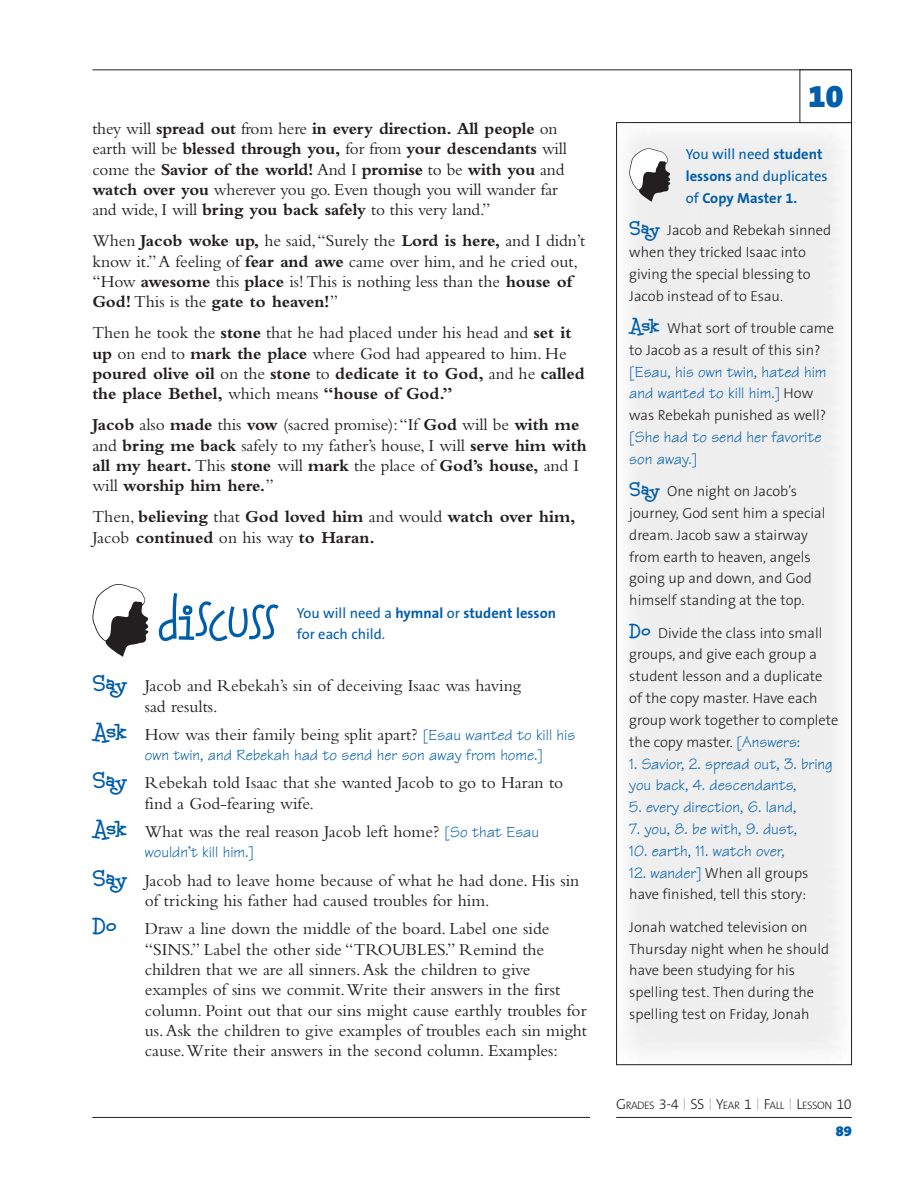
<style>
.page{position:relative;width:918px;height:1188px;background:#fff}
.page>*{position:absolute;margin:0;border:0;box-sizing:border-box;transform-origin:0 0}
.t1{font:900 31.95px "The Sans B9";color:#005daa}
.t2{font:17.4px/20.4px "Bembo";color:#231f20}
.t3{font:700 17.4px/20.4px "Bembo";letter-spacing:-.01em;color:#231f20}
.t4{font:16.05px/21.9px "Tekton";color:#005daa}
.t5{font:300 14.55px/21.9px "The Sans B3";color:#231f20}
.t6{font:14.55px/21.8px "The Sans B5 Plain";color:#005daa}
.t7{font:700 14.55px "The Sans B7";color:#005daa}
.t8{font:900 14.55px "The Sans B9";color:#005daa}
.t9{font:300 10.95px "The Sans B3";letter-spacing:-.045em;color:#231f20}
.s1{font-weight:400}
.s2{font-weight:700}
.s3{font-family:"The Sans B5 Plain";font-weight:400}
.s4{font-family:"Malihini Tahitian BTN Bold";font-size:23.25px;color:#005daa}
.s5{font-family:"Tekton";font-size:16.05px;color:#005daa}
.s6{font-family:"The Sans B7";font-weight:700}
.s7{font-family:"Malihini Tahitian BTN Bold";font-weight:400;font-size:20.4px;color:#005daa}
.s8{font-family:"The Sans B3";font-weight:300;font-size:14.55px;color:#231f20}
.s9{font-family:"Tekton";font-weight:400;font-size:16.05px;color:#005daa}
.s10{font-size:14.55px}
</style>
<div class="page">
<hr style="left:616px;top:1117px;width:236px;height:1px;background:#231f20">
<hr style="left:92px;top:1117px;width:498px;height:1px;background:#231f20">
<hr style="left:92px;top:69px;width:760px;height:1px;background:#231f20">
<svg style="left:159px;top:593px;width:120px;height:49px"></svg>
<svg style="left:92px;top:584px;width:56px;height:73px"></svg>
<div style="left:616px;top:122px;width:236px;height:943px;border:1px solid #231f20"></div>
<svg style="left:629px;top:148px;width:41px;height:54px"></svg>
<div style="left:800px;top:70px;width:52px;height:53px;border:1px solid #231f20"></div>
<p class="t3" style="left:92px;top:120px;width:476px"><span class="s1">they will</span> spread out <span class="s1">from here</span> in every direction. All people <span class="s1">on earth will be</span> blessed through you, <span class="s1">for from</span> your descendants <span class="s1">will come the</span> Savior of the world! <span class="s1">And I</span> promise <span class="s1">to be</span> with you <span class="s1">and </span>watch over you <span class="s1">wherever you go. Even though you will wander far and wide, I will</span> bring you back safely <span class="s1">to this very land.”</span></p>
<p class="t2" style="left:92px;top:232px;width:494px">When <span class="s2">Jacob woke up,</span> he said, “Surely the <span class="s2">Lord is here,</span> and I didn’t know it.” A feeling of <span class="s2">fear and awe</span> came over him, and he cried out, “How <span class="s2">awesome</span> this <span class="s2">place</span> is! This is nothing less than the <span class="s2">house of God!</span> This is the <span class="s2">gate to heaven!</span>”</p>
<p class="t2" style="left:92px;top:324px;width:494px">Then he took the <span class="s2">stone</span> that he had placed under his head and <span class="s2">set it up</span> on end to <span class="s2">mark the place</span> where God had appeared to him. He <span class="s2">poured olive oil</span> on the <span class="s2">stone</span> to <span class="s2">dedicate it to God,</span> and he <span class="s2">called the place Bethel,</span> which means <span class="s2">“house of God.”</span></p>
<p class="t2" style="left:92px;top:416px;width:496px"><span class="s2">Jacob</span> also <span class="s2">made</span> this <span class="s2">vow</span> (sacred promise): “If <span class="s2">God</span> will be <span class="s2">with me </span>and <span class="s2">bring me back</span> safely to my father’s house, I will <span class="s2">serve him with all my heart.</span> This <span class="s2">stone</span> will <span class="s2">mark</span> the place of <span class="s2">God’s house,</span> and I will <span class="s2">worship him here.</span>”</p>
<p class="t3" style="left:92px;top:508px;width:485px"><span class="s1">Then,</span> believing <span class="s1">that</span> God loved him <span class="s1">and would</span> watch over him,<br><span class="s1">Jacob</span> continued <span class="s1">on his way</span> to Haran.</p>
<p class="t7" style="left:297px;top:607px;width:261px"><span class="s3">You will need a</span> hymnal <span class="s3">or</span> student lesson</p>
<p class="t6" style="left:297px;top:625px;width:90px">for each child.</p>
<p class="t2" style="left:145px;top:677px;width:378px;text-indent:-52px"><span class="s4">Say</span> Jacob and Rebekah’s sin of deceiving Isaac was having sad results.</p>
<p class="t2" style="left:92px;top:726px;width:484px"><span class="s4">Ask</span> How was their family being split apart? <span class="s5">[Esau wanted to kill his</span></p>
<p class="t4" style="left:145px;top:746px;width:400px">own twin, and Rebekah had to send her son away from home.]</p>
<p class="t2" style="left:145px;top:774px;width:420px;text-indent:-52px"><span class="s4">Say</span> Rebekah told Isaac that she wanted Jacob to go to Haran to find a God-fearing wife.</p>
<p class="t2" style="left:92px;top:823px;width:448px"><span class="s4">Ask</span> What was the real reason Jacob left home? <span class="s5">[So that Esau</span></p>
<p class="t4" style="left:145px;top:844px;width:111px">wouldn’t kill him.]</p>
<p class="t2" style="left:145px;top:872px;width:436px;text-indent:-52px"><span class="s4">Say</span> Jacob had to leave home because of what he had done. His sin of tricking his father had caused troubles for him.</p>
<p class="t2" style="left:145px;top:920px;width:444px;text-indent:-52px"><span class="s4">Do</span> Draw a line down the middle of the board. Label one side “SINS.” Label the other side “TROUBLES.” Remind the children that we are all sinners. Ask the children to give examples of sins we commit. Write their answers in the first column. Point out that our sins might cause earthly troubles for us. Ask the children to give examples of troubles each sin might cause. Write their answers in the second column. Examples:</p>
<h1 class="t1" style="left:808px;top:83px;width:37px">10</h1>
<p class="t6" style="left:686px;top:145px;width:143px">You will need <span class="s6">student lessons</span> and duplicates</p>
<p class="t7" style="left:686px;top:192px;width:113px"><span class="s3">of</span> Copy Master 1.</p>
<p class="t5" style="left:629px;top:221px;width:204px"><span class="s7">Say</span> Jacob and Rebekah sinned when they tricked Isaac into giving the special blessing to<br>Jacob instead of to Esau.</p>
<p class="t5" style="left:629px;top:319px;width:206px"><span class="s7">Ask</span> What sort of trouble came to Jacob as a result of this sin?</p>
<p class="t4" style="left:629px;top:363px;width:199px">[Esau, his own twin, hated him and wanted to kill him.] <span class="s8">How</span></p>
<p class="t5" style="left:629px;top:406px;width:199px">was Rebekah punished as well?</p>
<p class="t4" style="left:629px;top:428px;width:194px">[She had to send her favorite son away.]</p>
<p class="t5" style="left:629px;top:482px;width:198px"><span class="s7">Say</span> One night on Jacob’s journey, God sent him a special dream. Jacob saw a stairway from earth to heaven, angels going up and down, and God himself standing at the top.</p>
<p class="t5" style="left:629px;top:623px;width:211px"><span class="s7">Do</span> Divide the class into small groups, and give each group a student lesson and a duplicate of the copy master. Have each group work together to complete the copy master. <span class="s9">[Answers:</span></p>
<p class="t4" style="left:629px;top:755px;width:205px">1. Savior, 2. spread out, 3. bring you back, 4. descendants,</p>
<p class="t4" style="left:629px;top:798px;width:169px">5. every direction, 6. land,</p>
<p class="t4" style="left:629px;top:820px;width:169px">7. you, 8. be with, 9. dust,</p>
<p class="t4" style="left:629px;top:842px;width:157px">10. earth, 11. watch over,</p>
<p class="t5" style="left:629px;top:863px;width:181px"><span class="s9">12. wander]</span> When all groups have finished, tell this story:</p>
<p class="t5" style="left:629px;top:917px;width:201px">Jonah watched television on<br>Thursday night when he should have been studying for his spelling test. Then during the spelling test on Friday, Jonah</p>
<p class="t9" style="left:616px;top:1101px;width:237px"><span class="s10">G</span>RADES <span class="s10">3-4</span> <sup>|</sup> <span class="s10">SS</span> <sup>|</sup> <span class="s10">Y</span>EAR <span class="s10">1</span> <sup>|</sup> <span class="s10">F</span>ALL <sup>|</sup> <span class="s10">L</span>ESSON <span class="s10">10</span></p>
<p class="t8" style="left:836px;top:1125px;width:18px">89</p>
</div>
